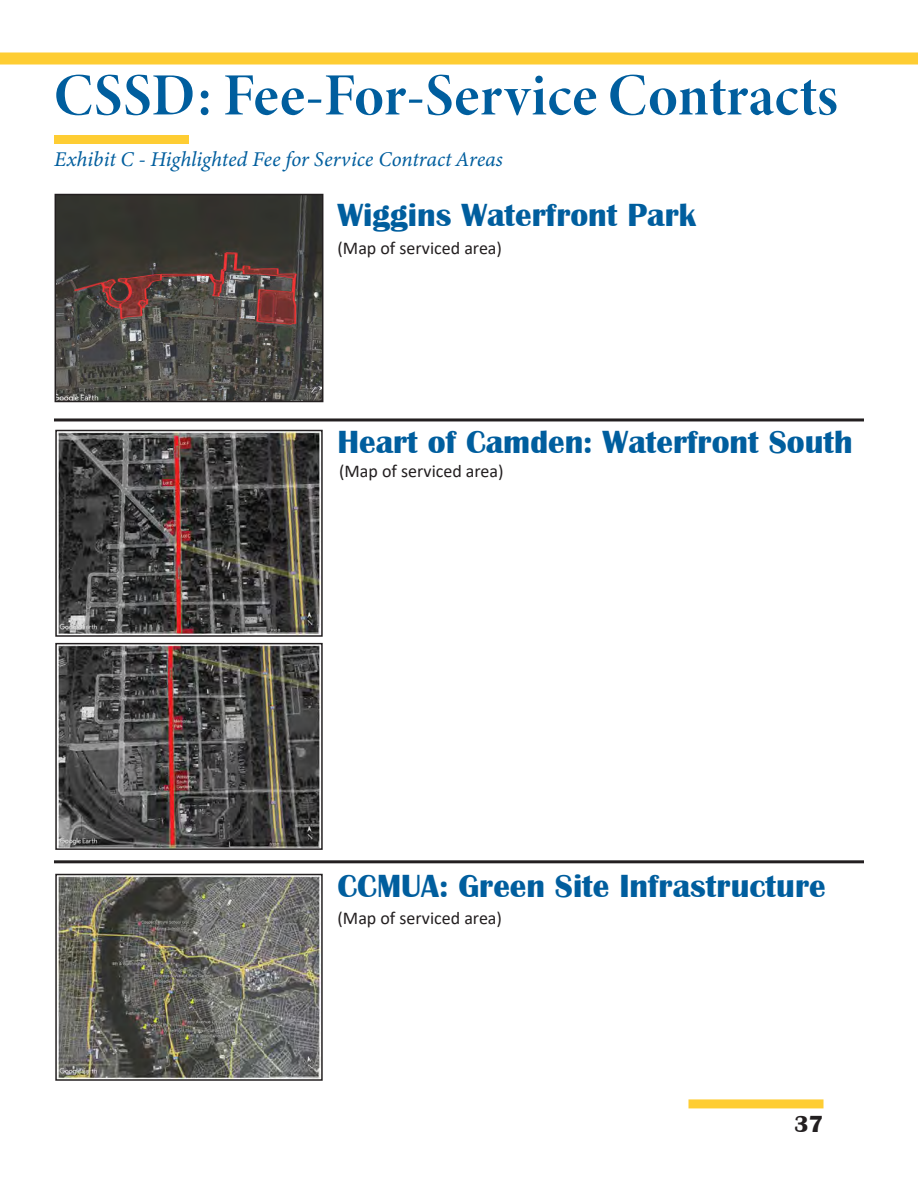
<style>
.page{position:relative;width:918px;height:1188px;background:#fff}
.page>*{position:absolute;margin:0;border:0;box-sizing:border-box;transform-origin:0 0}
.t1{font:60px "Minion Variable Concept";letter-spacing:.005em;color:#005e9e}
.t2{font:700 33px "Britannic";color:#005e9e}
.t3{font:700 24px "Britannic";color:#231f20}
.t4{font:italic 21px "Minion Variable Concept";color:#005e9e}
.t5{font:18px "Calibri";color:#231f20}
</style>
<div class="page">
<div style="left:0;top:52px;width:918px;height:12px;background:#fecd33"></div>
<div style="left:54px;top:135px;width:135px;height:9px;background:#fecd33"></div>
<div style="left:688px;top:1099px;width:136px;height:9px;background:#fecd33"></div>
<img style="left:58px;top:433px;width:262px;height:201px">
<div style="left:55px;top:430px;width:268px;height:207px;border:2px solid #231f20"></div>
<img style="left:58px;top:646px;width:262px;height:201px">
<div style="left:55px;top:643px;width:268px;height:207px;border:2px solid #231f20"></div>
<img style="left:58px;top:877px;width:262px;height:201px">
<div style="left:55px;top:874px;width:268px;height:207px;border:2px solid #231f20"></div>
<hr style="left:54px;top:418px;width:810px;height:3px;background:#231f20">
<hr style="left:54px;top:860px;width:810px;height:3px;background:#231f20">
<img style="left:58px;top:197px;width:262px;height:202px">
<div style="left:55px;top:194px;width:268px;height:208px;border:2px solid #231f20"></div>
<p class="t1" style="left:54px;top:53px;width:786px">CSSD: Fee-For-Service Contracts</p>
<p class="t4" style="left:54px;top:145px;width:450px">Exhibit C - Highlighted Fee for Service Contract Areas</p>
<p class="t2" style="left:338px;top:197px;width:360px">Wiggins Waterfront Park</p>
<p class="t5" style="left:338px;top:236px;width:166px">(Map of serviced area)</p>
<p class="t2" style="left:338px;top:423px;width:517px">Heart of Camden: Waterfront South</p>
<p class="t5" style="left:339px;top:459px;width:166px">(Map of serviced area)</p>
<p class="t2" style="left:338px;top:867px;width:490px">CCMUA: Green Site Infrastructure</p>
<p class="t5" style="left:338px;top:905px;width:166px">(Map of serviced area)</p>
<p class="t3" style="left:794px;top:1110px;width:31px">37</p>
</div>
